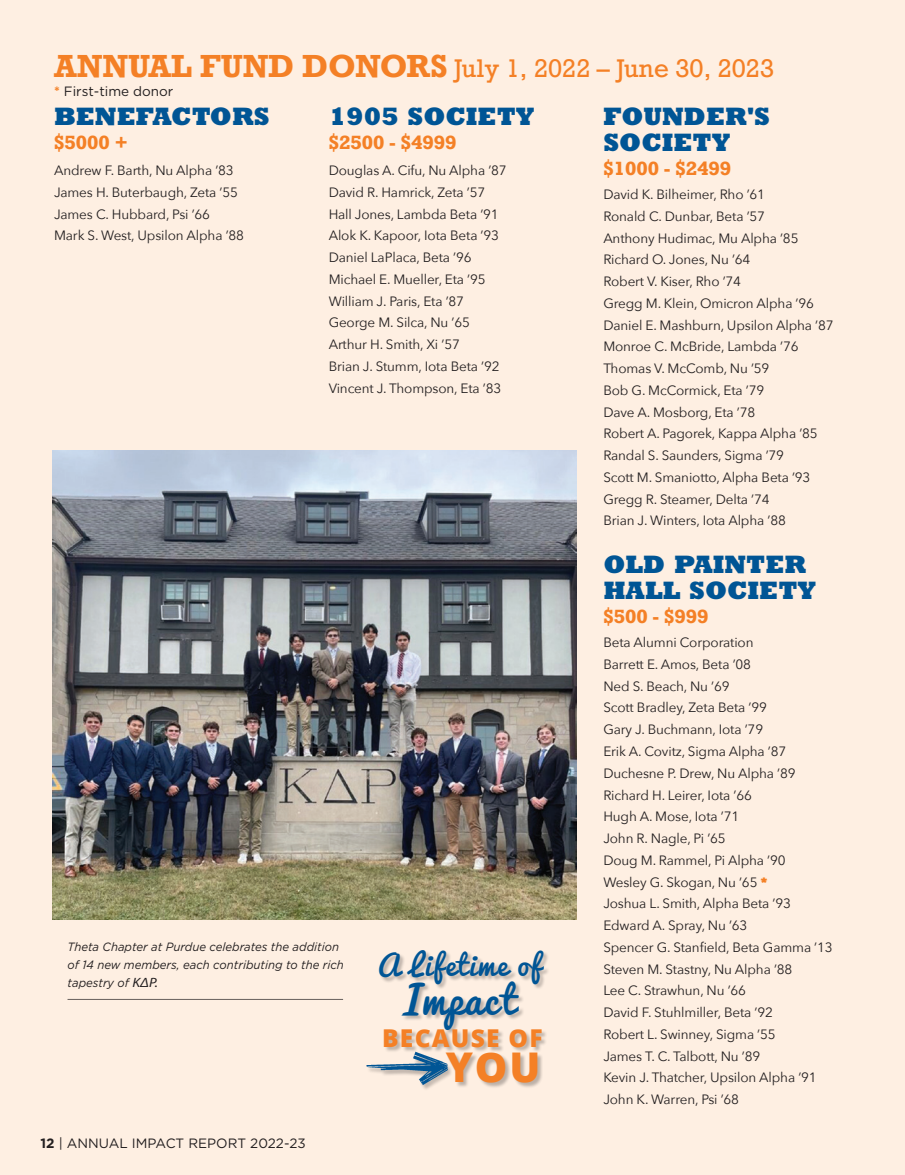
<style>
.page{position:relative;width:905px;height:1175px;background:#fff}
.page>*{position:absolute;margin:0;border:0;box-sizing:border-box;transform-origin:0 0}
.t1{font:800 40.95px "Open Sans";color:#f48026}
.t2{font:38.4px "Pacifico";letter-spacing:.05em;color:#005595}
.t3{font:28.2px "Pacifico";letter-spacing:.05em;color:#005595}
.Donor_Name_All{font:800 25.5px/25.5px "Rockwell";color:#005595}
.t4{font:800 24.6px "Open Sans";letter-spacing:.05em;color:#f48026}
.t5{font:24px "Rockwell";color:#f48026}
.Donor_Name_All-2{font:700 18px "Rockwell";color:#f48026}
.Donor_Name_Bold{font:13.5px "Avenir Next";letter-spacing:-.01em;color:#231f20}
.t6{font:13.5px "Gotham";color:#231f20}
.t7{font:italic 12px/18px "Gotham";color:#231f20;scale:.95 1}
.s1{font-weight:700;font-size:30px}
.s2{font-weight:700;color:#f48026}
.s3{font-family:"Myriad Pro";font-size:13.5px}
.s4{font-weight:700}
.s5{font-weight:800;color:#f48026}
</style>
<div class="page">
<div style="left:0;top:0;width:904px;height:1174px;background:#feefe2"></div>
<div style="left:366px;top:950px;width:183px;height:140px;background:#231f20;opacity:.3"></div>
<img style="left:366px;top:1038px;width:95px;height:52px">
<img style="left:53px;top:451px;width:523px;height:468px">
<hr style="left:68px;top:999px;width:275px;height:1px;background:#231f20">
<p class="t5" style="left:54px;top:53px;width:721px"><span class="s1">ANNUAL FUND DONORS</span> July 1, 2022 – June 30, 2023</p>
<p class="t6" style="left:54px;top:82px;width:121px"><span class="s2">*</span> First-time donor</p>
<p class="Donor_Name_All" style="left:54px;top:103px;width:217px">BENEFACTORS</p>
<p class="Donor_Name_All-2" style="left:54px;top:131px;width:75px">$5000 +</p>
<p class="Donor_Name_Bold" style="left:54px;top:159px;width:181px">Andrew F. Barth, Nu Alpha ’83</p>
<p class="Donor_Name_Bold" style="left:54px;top:181px;width:185px">James H. Buterbaugh, Zeta ’55</p>
<p class="Donor_Name_Bold" style="left:54px;top:202px;width:157px">James C. Hubbard, Psi ’66</p>
<p class="Donor_Name_Bold" style="left:54px;top:224px;width:191px">Mark S. West, Upsilon Alpha ’88</p>
<p class="Donor_Name_All" style="left:328px;top:103px;width:207px">1905 SOCIETY</p>
<p class="Donor_Name_All-2" style="left:328px;top:131px;width:129px">$2500 - $4999</p>
<p class="Donor_Name_Bold" style="left:328px;top:159px;width:179px">Douglas A. Cifu, Nu Alpha ’87</p>
<p class="Donor_Name_Bold" style="left:328px;top:181px;width:158px">David R. Hamrick, Zeta ’57</p>
<p class="Donor_Name_Bold" style="left:328px;top:202px;width:171px">Hall Jones, Lambda Beta ’91</p>
<p class="Donor_Name_Bold" style="left:328px;top:224px;width:172px">Alok K. Kapoor, Iota Beta ’93</p>
<p class="Donor_Name_Bold" style="left:328px;top:246px;width:144px">Daniel LaPlaca, Beta ’96</p>
<p class="Donor_Name_Bold" style="left:328px;top:268px;width:158px">Michael E. Mueller, Eta ’95</p>
<p class="Donor_Name_Bold" style="left:328px;top:289px;width:137px">William J. Paris, Eta ’87</p>
<p class="Donor_Name_Bold" style="left:328px;top:311px;width:143px">George M. Silca, Nu ’65</p>
<p class="Donor_Name_Bold" style="left:328px;top:333px;width:133px">Arthur H. Smith, Xi ’57</p>
<p class="Donor_Name_Bold" style="left:328px;top:355px;width:172px">Brian J. Stumm, Iota Beta ’92</p>
<p class="Donor_Name_Bold" style="left:328px;top:376px;width:174px">Vincent J. Thompson, Eta ’83</p>
<p class="t7" style="left:68px;top:937px;width:292px">Theta Chapter at Purdue celebrates the addition of 14 new members, each contributing to the rich tapestry of <span class="s3">ΚΔΡ.</span></p>
<p class="t6" style="left:40px;top:1134px;width:267px"><span class="s4">12</span> | ANNUAL IMPACT REPORT 2022-23</p>
<p class="t3" style="left:377px;top:940px;width:165px">A Lifetime of</p>
<p class="t2" style="left:403px;top:966px;width:113px">Impact</p>
<p class="t4" style="left:382px;top:1019px;width:162px">BECAUSE OF</p>
<p class="t1" style="left:445px;top:1036px;width:96px">YOU</p>
<p class="Donor_Name_All" style="left:603px;top:103px;width:168px">FOUNDER'S<br>SOCIETY</p>
<p class="Donor_Name_All-2" style="left:603px;top:157px;width:129px">$1000 - $2499</p>
<p class="Donor_Name_Bold" style="left:603px;top:183px;width:163px">David K. Bilheimer, Rho ’61</p>
<p class="Donor_Name_Bold" style="left:603px;top:205px;width:163px">Ronald C. Dunbar, Beta ’57</p>
<p class="Donor_Name_Bold" style="left:603px;top:226px;width:197px">Anthony Hudimac, Mu Alpha ’85</p>
<p class="Donor_Name_Bold" style="left:603px;top:248px;width:149px">Richard O. Jones, Nu ’64</p>
<p class="Donor_Name_Bold" style="left:603px;top:270px;width:139px">Robert V. Kiser, Rho ’74</p>
<p class="Donor_Name_Bold" style="left:603px;top:292px;width:212px">Gregg M. Klein, Omicron Alpha ’96</p>
<p class="Donor_Name_Bold" style="left:603px;top:313px;width:232px">Daniel E. Mashburn, Upsilon Alpha ’87</p>
<p class="Donor_Name_Bold" style="left:603px;top:335px;width:197px">Monroe C. McBride, Lambda ’76</p>
<p class="Donor_Name_Bold" style="left:603px;top:357px;width:168px">Thomas V. McComb, Nu ’59</p>
<p class="Donor_Name_Bold" style="left:603px;top:379px;width:162px">Bob G. McCormick, Eta ’79</p>
<p class="Donor_Name_Bold" style="left:603px;top:400px;width:153px">Dave A. Mosborg, Eta ’78</p>
<p class="Donor_Name_Bold" style="left:603px;top:422px;width:216px">Robert A. Pagorek, Kappa Alpha ’85</p>
<p class="Donor_Name_Bold" style="left:603px;top:444px;width:182px">Randal S. Saunders, Sigma ’79</p>
<p class="Donor_Name_Bold" style="left:603px;top:466px;width:209px">Scott M. Smaniotto, Alpha Beta ’93</p>
<p class="Donor_Name_Bold" style="left:603px;top:487px;width:168px">Gregg R. Steamer, Delta ’74</p>
<p class="Donor_Name_Bold" style="left:603px;top:509px;width:184px">Brian J. Winters, Iota Alpha ’88</p>
<p class="Donor_Name_All" style="left:603px;top:551px;width:214px">OLD PAINTER<br>HALL SOCIETY</p>
<p class="Donor_Name_All-2" style="left:603px;top:604px;width:107px">$500 - $999</p>
<p class="Donor_Name_Bold" style="left:603px;top:631px;width:152px">Beta Alumni Corporation</p>
<p class="Donor_Name_Bold" style="left:603px;top:653px;width:149px">Barrett E. Amos, Beta ’08</p>
<p class="Donor_Name_Bold" style="left:603px;top:674px;width:128px">Ned S. Beach, Nu ’69</p>
<p class="Donor_Name_Bold" style="left:603px;top:696px;width:165px">Scott Bradley, Zeta Beta ’99</p>
<p class="Donor_Name_Bold" style="left:603px;top:718px;width:161px">Gary J. Buchmann, Iota ’79</p>
<p class="Donor_Name_Bold" style="left:603px;top:740px;width:184px">Erik A. Covitz, Sigma Alpha ’87</p>
<p class="Donor_Name_Bold" style="left:603px;top:761px;width:194px">Duchesne P. Drew, Nu Alpha ’89</p>
<p class="Donor_Name_Bold" style="left:603px;top:783px;width:150px">Richard H. Leirer, Iota ’66</p>
<p class="Donor_Name_Bold" style="left:603px;top:805px;width:137px">Hugh A. Mose, Iota ’71</p>
<p class="Donor_Name_Bold" style="left:603px;top:827px;width:124px">John R. Nagle, Pi ’65</p>
<p class="Donor_Name_Bold" style="left:603px;top:848px;width:184px">Doug M. Rammel, Pi Alpha ’90</p>
<p class="Donor_Name_Bold" style="left:603px;top:870px;width:166px">Wesley G. Skogan, Nu ’65 <span class="s5">*</span></p>
<p class="Donor_Name_Bold" style="left:603px;top:892px;width:189px">Joshua L. Smith, Alpha Beta ’93</p>
<p class="Donor_Name_Bold" style="left:603px;top:914px;width:146px">Edward A. Spray, Nu ’63</p>
<p class="Donor_Name_Bold" style="left:603px;top:935px;width:231px">Spencer G. Stanfield, Beta Gamma ’13</p>
<p class="Donor_Name_Bold" style="left:603px;top:957px;width:190px">Steven M. Stastny, Nu Alpha ’88</p>
<p class="Donor_Name_Bold" style="left:603px;top:979px;width:144px">Lee C. Strawhun, Nu ’66</p>
<p class="Donor_Name_Bold" style="left:603px;top:1001px;width:171px">David F. Stuhlmiller, Beta ’92</p>
<p class="Donor_Name_Bold" style="left:603px;top:1022px;width:174px">Robert L. Swinney, Sigma ’55</p>
<p class="Donor_Name_Bold" style="left:603px;top:1044px;width:158px">James T. C. Talbott, Nu ’89</p>
<p class="Donor_Name_Bold" style="left:603px;top:1066px;width:215px">Kevin J. Thatcher, Upsilon Alpha ’91</p>
<p class="Donor_Name_Bold" style="left:603px;top:1088px;width:137px">John K. Warren, Psi ’68</p>
</div>
